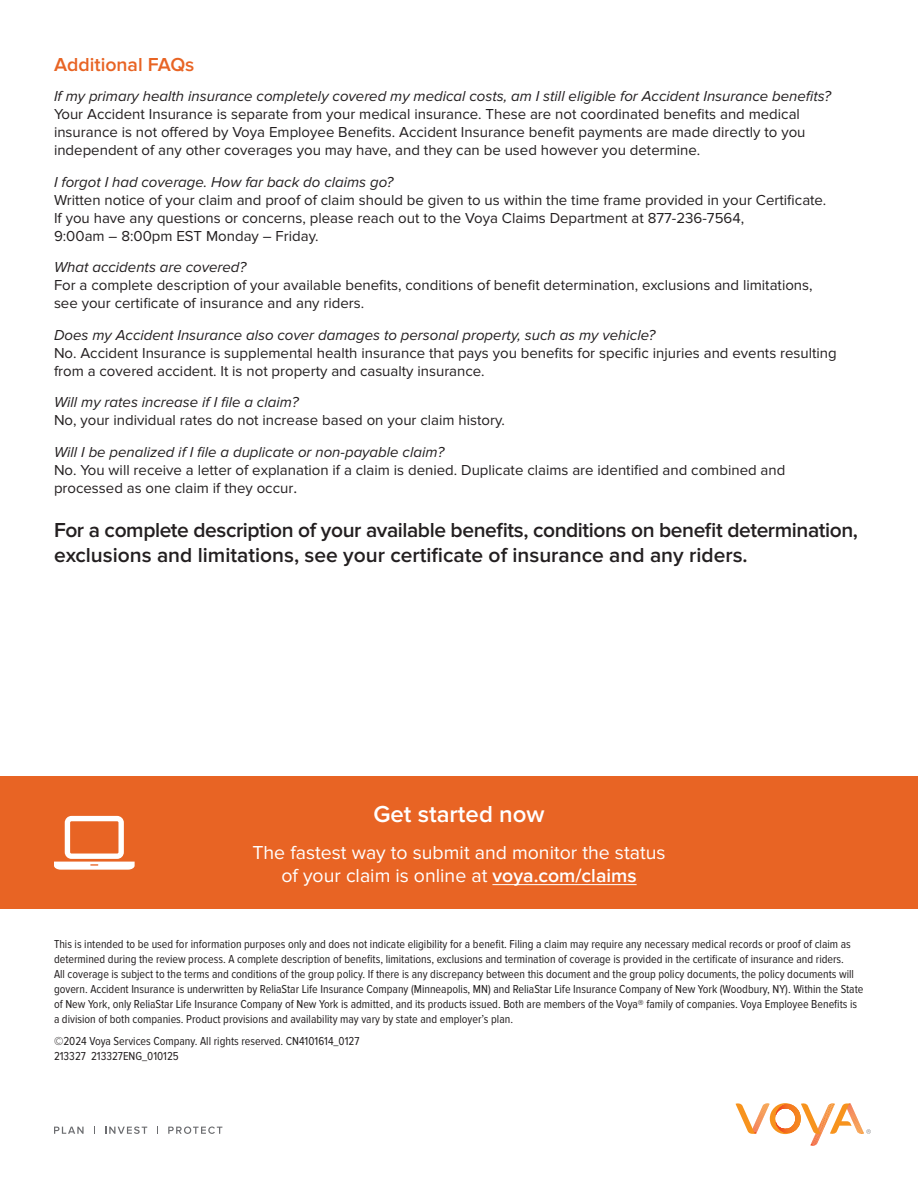
<style>
.page{position:relative;width:918px;height:1188px;background:#fff}
.page>*{position:absolute;margin:0;border:0;box-sizing:border-box;transform-origin:0 0}
.t1{font:600 24px "Proxima Nova";color:#fff}
.t2{font:600 21px/25.5px "Proxima Nova";letter-spacing:-.02em;color:#231f20}
.t3{font:19.5px/23.4px "Proxima Nova";color:#fff;text-align:center}
.t4{font:600 19.5px "Proxima Nova";color:#e86424}
.t5{font:15px/18px "Proxima Nova";color:#231f20}
.t6{font:12px/15px "Proxima Nova Cond";color:#231f20}
.s1{font-style:italic}
.s2{font-size:16.5px}
.s3{font-weight:600}
</style>
<div class="page">
<svg style="left:736px;top:1103px;width:135px;height:43px"></svg>
<svg style="left:54px;top:1127px;width:30px;height:7px"></svg>
<svg style="left:105px;top:1127px;width:42px;height:7px"></svg>
<svg style="left:168px;top:1127px;width:54px;height:7px"></svg>
<div style="left:0;top:777px;width:918px;height:132px;background:#e86424"></div>
<hr style="left:492px;top:884px;width:145px;height:1px;background:#fff">
<svg style="left:54px;top:816px;width:81px;height:54px"></svg>
<p class="t4" style="left:54px;top:53px;width:142px">Additional FAQs</p>
<p class="t5" style="left:54px;top:88px;width:779px"><span class="s1">If my primary health insurance completely covered my medical costs, am I still eligible for Accident Insurance benefits?<br></span>Your Accident Insurance is separate from your medical insurance. These are not coordinated benefits and medical insurance is not offered by Voya Employee Benefits. Accident Insurance benefit payments are made directly to you independent of any other coverages you may have, and they can be used however you determine.</p>
<p class="t5" style="left:54px;top:173px;width:774px"><span class="s1">I forgot I had coverage. How far back do claims go?<br></span>Written notice of your claim and proof of claim should be given to us within the time frame provided in your Certificate.<br>If you have any questions or concerns, please reach out to the Voya Claims Department at 877-236-7564,<br>9:00am – 8:00pm EST Monday – Friday.</p>
<p class="t5" style="left:54px;top:259px;width:760px"><span class="s1">What accidents are covered?<br></span>For a complete description of your available benefits, conditions of benefit determination, exclusions and limitations, see your certificate of insurance and any riders.</p>
<p class="t5" style="left:54px;top:326px;width:784px"><span class="s1">Does my Accident Insurance also cover damages to personal property, such as my vehicle?<br></span>No. Accident Insurance is supplemental health insurance that pays you benefits for specific injuries and events resulting from a covered accident. It is not property and casualty insurance.</p>
<p class="t5" style="left:54px;top:394px;width:452px"><span class="s1">Will my rates increase if I file a claim?<br></span>No, your individual rates do not increase based on your claim history.</p>
<p class="t5" style="left:54px;top:443px;width:733px"><span class="s1">Will I be penalized if I file a duplicate or non-payable claim?<br></span>No. You will receive a letter of explanation if a claim is denied. Duplicate claims are identified and combined and processed as one claim if they occur<span class="s2">.</span></p>
<p class="t2" style="left:54px;top:517px;width:806px">For a complete description of your available benefits, conditions on benefit determination, exclusions and limitations, see your certificate of insurance and any riders.</p>
<p class="t1" style="left:373px;top:801px;width:173px">Get started now</p>
<p class="t3" style="left:252px;top:841px;width:415px">The fastest way to submit and monitor the status of your claim is online at <span class="s3">voya.com/claims</span></p>
<p class="t6" style="left:54px;top:937px;width:811px">This is intended to be used for information purposes only and does not indicate eligibility for a benefit. Filing a claim may require any necessary medical records or proof of claim as determined during the review process. A complete description of benefits, limitations, exclusions and termination of coverage is provided in the certificate of insurance and riders.<br>All coverage is subject to the terms and conditions of the group policy. If there is any discrepancy between this document and the group policy documents, the policy documents will govern. Accident Insurance is underwritten by ReliaStar Life Insurance Company (Minneapolis, MN) and ReliaStar Life Insurance Company of New York (Woodbury, NY). Within the State of New York, only ReliaStar Life Insurance Company of New York is admitted, and its products issued. Both are members of the Voya® family of companies. Voya Employee Benefits is a division of both companies. Product provisions and availability may vary by state and employer’s plan.</p>
<p class="t6" style="left:54px;top:1034px;width:307px">©2024 Voya Services Company. All rights reserved. CN4101614_0127</p>
<p class="t6" style="left:54px;top:1049px;width:126px">213327 213327ENG_010125</p>
</div>
